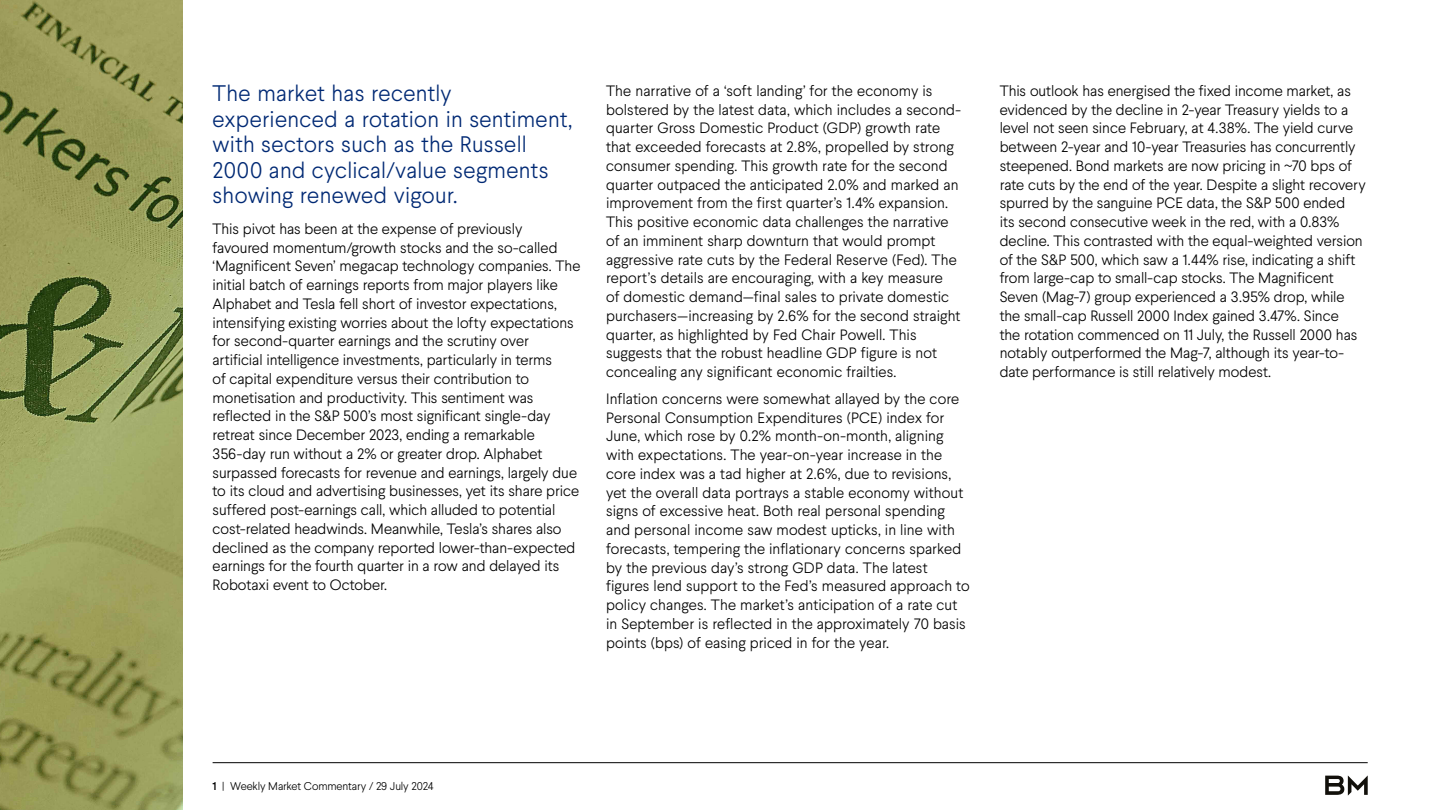
<style>
.page{position:relative;width:1440px;height:810px;background:#fff}
.page>*{position:absolute;margin:0;border:0;box-sizing:border-box;transform-origin:0 0}
.t1{font:300 22.5px/25.5px "Larsseit";letter-spacing:.015em;color:#002974}
.t2{font:300 15px/18.8px "Larsseit";color:#000}
.t3{font:300 11.25px "Larsseit";letter-spacing:-.01em;color:#000}
.s1{font-weight:500}
</style>
<div class="page">
<hr style="left:213px;top:762px;width:1155px;height:1px;background:#000">
<svg style="left:1325px;top:775px;width:43px;height:21px"></svg>
<img style="left:0;top:0;width:182px;height:810px">
<h1 class="t1" style="left:213px;top:80px;width:361px">The market has recently experienced a rotation in sentiment, with sectors such as the Russell<br>2000 and cyclical/value segments showing renewed vigour.</h1>
<p class="t2" style="left:213px;top:219px;width:369px">This pivot has been at the expense of previously favoured momentum/growth stocks and the so-called ‘Magnificent Seven’ megacap technology companies. The initial batch of earnings reports from major players like Alphabet and Tesla fell short of investor expectations, intensifying existing worries about the lofty expectations for second-quarter earnings and the scrutiny over artificial intelligence investments, particularly in terms<br>of capital expenditure versus their contribution to monetisation and productivity. This sentiment was reflected in the S&amp;P 500’s most significant single-day retreat since December 2023, ending a remarkable 356-day run without a 2% or greater drop. Alphabet surpassed forecasts for revenue and earnings, largely due to its cloud and advertising businesses, yet its share price suffered post-earnings call, which alluded to potential cost-related headwinds. Meanwhile, Tesla’s shares also declined as the company reported lower-than-expected earnings for the fourth quarter in a row and delayed its Robotaxi event to October.</p>
<p class="t2" style="left:606px;top:81px;width:356px">The narrative of a ‘soft landing’ for the economy is bolstered by the latest data, which includes a second&shy;quarter Gross Domestic Product (GDP) growth rate that exceeded forecasts at 2.8%, propelled by strong consumer spending. This growth rate for the second quarter outpaced the anticipated 2.0% and marked an improvement from the first quarter’s 1.4% expansion.<br>This positive economic data challenges the narrative of an imminent sharp downturn that would prompt aggressive rate cuts by the Federal Reserve (Fed). The report’s details are encouraging, with a key measure<br>of domestic demand—final sales to private domestic purchasers—increasing by 2.6% for the second straight quarter, as highlighted by Fed Chair Powell. This suggests that the robust headline GDP figure is not concealing any significant economic frailties.</p>
<p class="t2" style="left:606px;top:389px;width:365px">Inflation concerns were somewhat allayed by the core Personal Consumption Expenditures (PCE) index for June, which rose by 0.2% month-on-month, aligning with expectations. The year-on-year increase in the core index was a tad higher at 2.6%, due to revisions, yet the overall data portrays a stable economy without signs of excessive heat. Both real personal spending and personal income saw modest upticks, in line with forecasts, tempering the inflationary concerns sparked by the previous day’s strong GDP data. The latest figures lend support to the Fed’s measured approach to policy changes. The market’s anticipation of a rate cut in September is reflected in the approximately 70 basis points (bps) of easing priced in for the year.</p>
<p class="t2" style="left:1000px;top:81px;width:368px">This outlook has energised the fixed income market, as evidenced by the decline in 2-year Treasury yields to a level not seen since February, at 4.38%. The yield curve between 2-year and 10-year Treasuries has concurrently steepened. Bond markets are now pricing in ~70 bps of rate cuts by the end of the year. Despite a slight recovery spurred by the sanguine PCE data, the S&amp;P 500 ended<br>its second consecutive week in the red, with a 0.83% decline. This contrasted with the equal-weighted version of the S&amp;P 500, which saw a 1.44% rise, indicating a shift from large-cap to small-cap stocks. The Magnificent Seven (Mag-7) group experienced a 3.95% drop, while the small-cap Russell 2000 Index gained 3.47%. Since<br>the rotation commenced on 11 July, the Russell 2000 has notably outperformed the Mag-7, although its year-to&shy;date performance is still relatively modest.</p>
<p class="t3" style="left:213px;top:778px;width:223px"><span class="s1">1</span> | Weekly Market Commentary / 29 July 2024</p>
</div>
